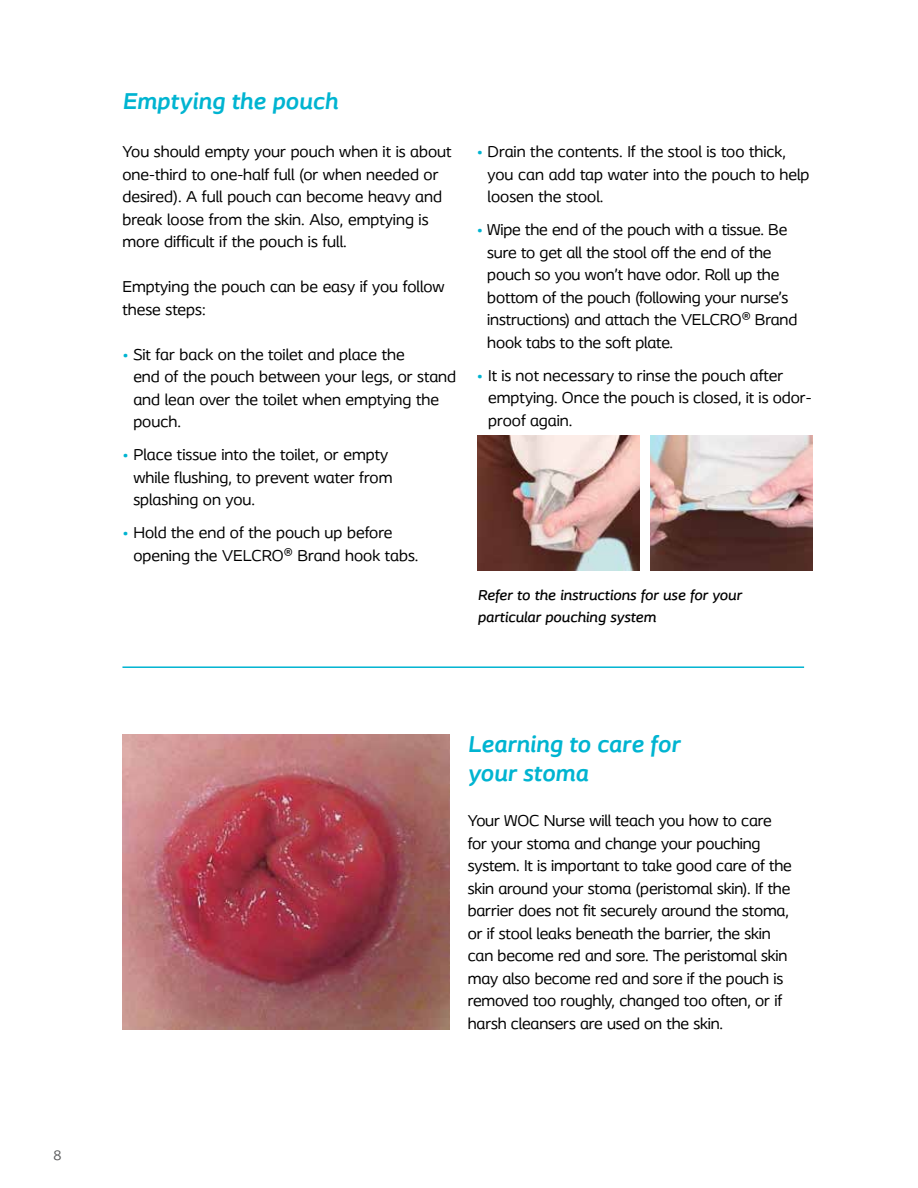
<style>
.page{position:relative;width:918px;height:1188px;background:#fff}
.page>*{position:absolute;margin:0;border:0;box-sizing:border-box;transform-origin:0 0}
.t1{font:italic 700 24px/29.2px "Coloplast";color:#00b4d1}
.t2{font:16.5px/22.5px "Coloplast";letter-spacing:-.01em;color:#000}
.t3{font:italic 500 15px/22.5px "Coloplast";color:#000}
.t4{font:14.25px "Coloplast";color:#58595b}
.s1{color:#00b4d1}
</style>
<div class="page">
<hr style="left:122px;top:666px;width:682px;height:2px;background:#00b4d1">
<img style="left:122px;top:734px;width:328px;height:295px">
<img style="left:650px;top:435px;width:162px;height:135px">
<img style="left:478px;top:435px;width:162px;height:135px">
<p class="t4" style="left:53px;top:1146px;width:10px">8</p>
<h1 class="t1" style="left:122px;top:86px;width:217px">Emptying the pouch</h1>
<p class="t2" style="left:122px;top:140px;width:331px">You should empty your pouch when it is about one-third to one-half full (or when needed or desired). A full pouch can become heavy and break loose from the skin. Also, emptying is more difficult if the pouch is full.</p>
<p class="t2" style="left:122px;top:275px;width:324px">Emptying the pouch can be easy if you follow these steps:</p>
<p class="t2" style="left:133px;top:343px;width:324px;text-indent:-11px"><span class="s1">•</span> Sit far back on the toilet and place the<br>end of the pouch between your legs, or stand and lean over the toilet when emptying the pouch.</p>
<p class="t2" style="left:133px;top:443px;width:261px;text-indent:-11px"><span class="s1">•</span> Place tissue into the toilet, or empty while flushing, to prevent water from splashing on you.</p>
<p class="t2" style="left:133px;top:521px;width:287px;text-indent:-11px"><span class="s1">•</span> Hold the end of the pouch up before opening the VELCRO® Brand hook tabs.</p>
<p class="t2" style="left:488px;top:140px;width:323px;text-indent:-11px"><span class="s1">•</span> Drain the contents. If the stool is too thick, you can add tap water into the pouch to help loosen the stool.</p>
<p class="t2" style="left:487px;top:218px;width:312px;text-indent:-11px"><span class="s1">•</span> Wipe the end of the pouch with a tissue. Be sure to get all the stool off the end of the pouch so you won’t have odor. Roll up the bottom of the pouch (following your nurse’s instructions) and attach the VELCRO® Brand hook tabs to the soft plate.</p>
<p class="t2" style="left:488px;top:364px;width:325px;text-indent:-11px"><span class="s1">•</span> It is not necessary to rinse the pouch after emptying. Once the pouch is closed, it is odor&shy;proof again.</p>
<p class="t3" style="left:478px;top:583px;width:266px">Refer to the instructions for use for your particular pouching system</p>
<h1 class="t1" style="left:468px;top:729px;width:214px">Learning to care for your stoma</h1>
<p class="t2" style="left:468px;top:810px;width:326px">Your WOC Nurse will teach you how to care for your stoma and change your pouching system. It is important to take good care of the skin around your stoma (peristomal skin). If the barrier does not fit securely around the stoma, or if stool leaks beneath the barrier, the skin can become red and sore. The peristomal skin may also become red and sore if the pouch is removed too roughly, changed too often, or if harsh cleansers are used on the skin.</p>
</div>
